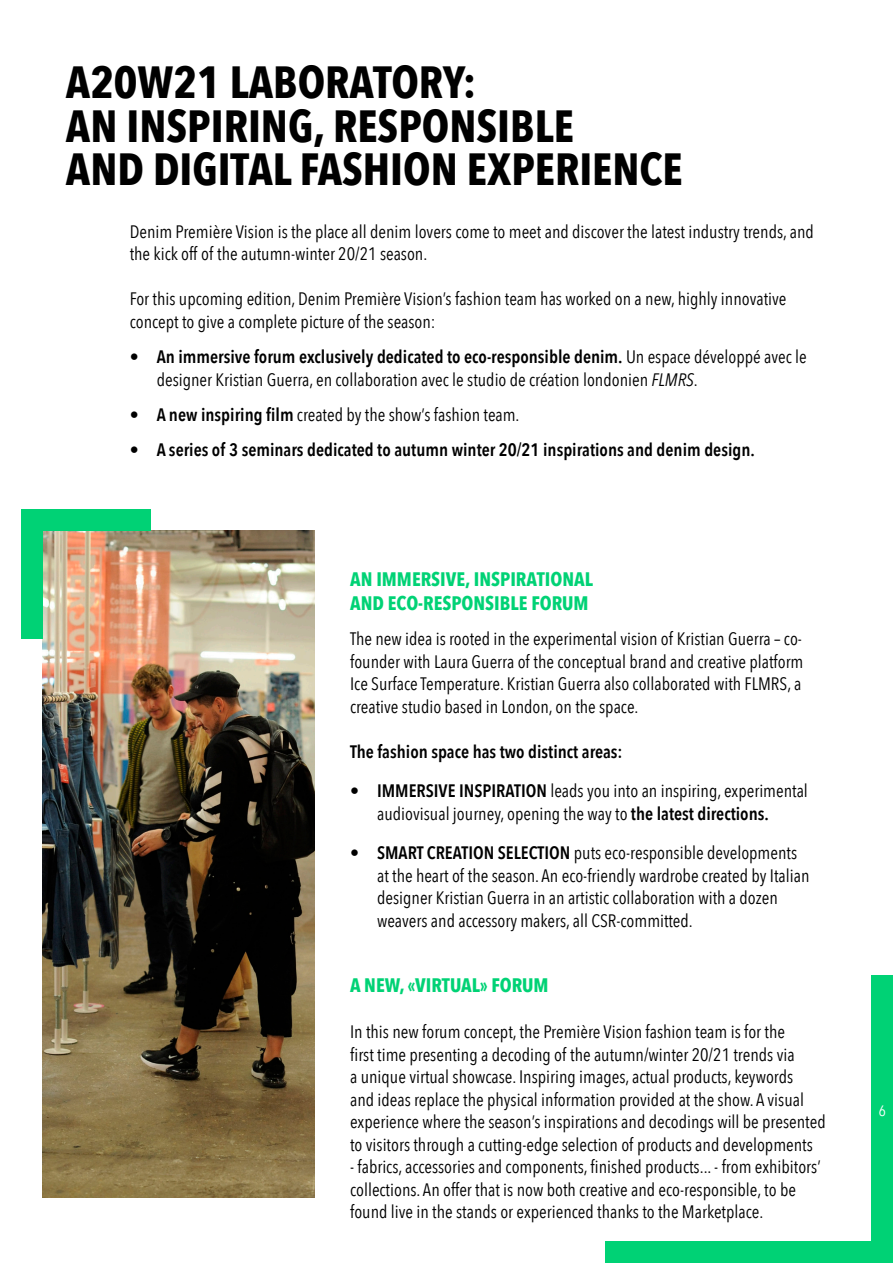
<style>
.page{position:relative;width:893px;height:1263px;background:#fff}
.page>*{position:absolute;margin:0;border:0;box-sizing:border-box;transform-origin:0 0}
.t1{font:700 45px/43.5px "Avenir Next Condensed";color:#000}
.SOUS-TITRE{font:700 19.5px/24px "Avenir Next Condensed";color:#00d275}
.t2{font:18px/22.5px "Avenir Next Condensed";color:#000}
.t3{font:600 18px "Avenir Next Condensed";color:#000}
.t4{font:15px "Avenir Next Condensed";color:#fff}
.s1{font-weight:600}
.s2{font-style:italic}
</style>
<div class="page">
<div style="left:872px;top:976px;width:21px;height:287px;background:#00d275"></div>
<div style="left:606px;top:1242px;width:287px;height:21px;background:#00d275"></div>
<img style="left:42px;top:530px;width:273px;height:667px">
<div style="left:21px;top:509px;width:22px;height:130px;background:#00d275"></div>
<div style="left:21px;top:509px;width:130px;height:21px;background:#00d275"></div>
<p class="t1" style="left:66px;top:60px;width:412px">A20W21 LABORATORY:</p>
<p class="t1" style="left:66px;top:104px;width:618px">AN INSPIRING, RESPONSIBLE<br>AND DIGITAL FASHION EXPERIENCE</p>
<p class="t2" style="left:130px;top:220px;width:686px">Denim Première Vision is the place all denim lovers come to meet and discover the latest industry trends, and the kick off of the autumn-winter 20/21 season.</p>
<p class="t2" style="left:130px;top:287px;width:658px">For this upcoming edition, Denim Première Vision’s fashion team has worked on a new, highly innovative concept to give a complete picture of the season:</p>
<p class="t2" style="left:157px;top:345px;width:651px;text-indent:-27px"><span class="s1">• An immersive forum exclusively dedicated to eco-responsible denim.</span> Un espace développé avec le designer Kristian Guerra, en collaboration avec le studio de création londonien <span class="s2">FLMRS</span>.</p>
<p class="t2" style="left:130px;top:403px;width:391px"><span class="s1">• A new inspiring film</span> created by the show’s fashion team.</p>
<p class="t3" style="left:130px;top:434px;width:627px">• A series of 3 seminars dedicated to autumn winter 20/21 inspirations and denim design.</p>
<p class="SOUS-TITRE" style="left:350px;top:567px;width:244px">AN IMMERSIVE, INSPIRATIONAL<br>AND ECO-RESPONSIBLE FORUM</p>
<p class="t2" style="left:350px;top:627px;width:455px;text-align:justify">The new idea is rooted in the experimental vision of Kristian Guerra – co&shy;founder with Laura Guerra of the conceptual brand and creative platform Ice Surface Temperature. Kristian Guerra also collaborated with FLMRS, a creative studio based in London, on the space.</p>
<p class="t3" style="left:350px;top:736px;width:274px">The fashion space has two distinct areas:</p>
<p class="t2" style="left:377px;top:779px;width:432px;text-indent:-27px"><span class="s1">• IMMERSIVE INSPIRATION</span> leads you into an inspiring, experimental audiovisual journey, opening the way to <span class="s1">the latest directions.</span></p>
<p class="t2" style="left:377px;top:841px;width:434px;text-indent:-27px"><span class="s1">• SMART CREATION SELECTION</span> puts eco-responsible developments at the heart of the season. An eco-friendly wardrobe created by Italian designer Kristian Guerra in an artistic collaboration with a dozen weavers and accessory makers, all CSR-committed.</p>
<p class="SOUS-TITRE" style="left:350px;top:973px;width:200px">A NEW, «VIRTUAL» FORUM</p>
<p class="t2" style="left:350px;top:1020px;width:477px">In this new forum concept, the Première Vision fashion team is for the<br>first time presenting a decoding of the autumn/winter 20/21 trends via<br>a unique virtual showcase. Inspiring images, actual products, keywords<br>and ideas replace the physical information provided at the show. A visual experience where the season’s inspirations and decodings will be presented to visitors through a cutting-edge selection of products and developments</p>
<p class="t2" style="left:350px;top:1155px;width:472px">- fabrics, accessories and components, finished products... - from exhibitors’ collections. An offer that is now both creative and eco-responsible, to be found live in the stands or experienced thanks to the Marketplace.</p>
<p class="t4" style="left:879px;top:1098px;width:9px">6</p>
</div>
